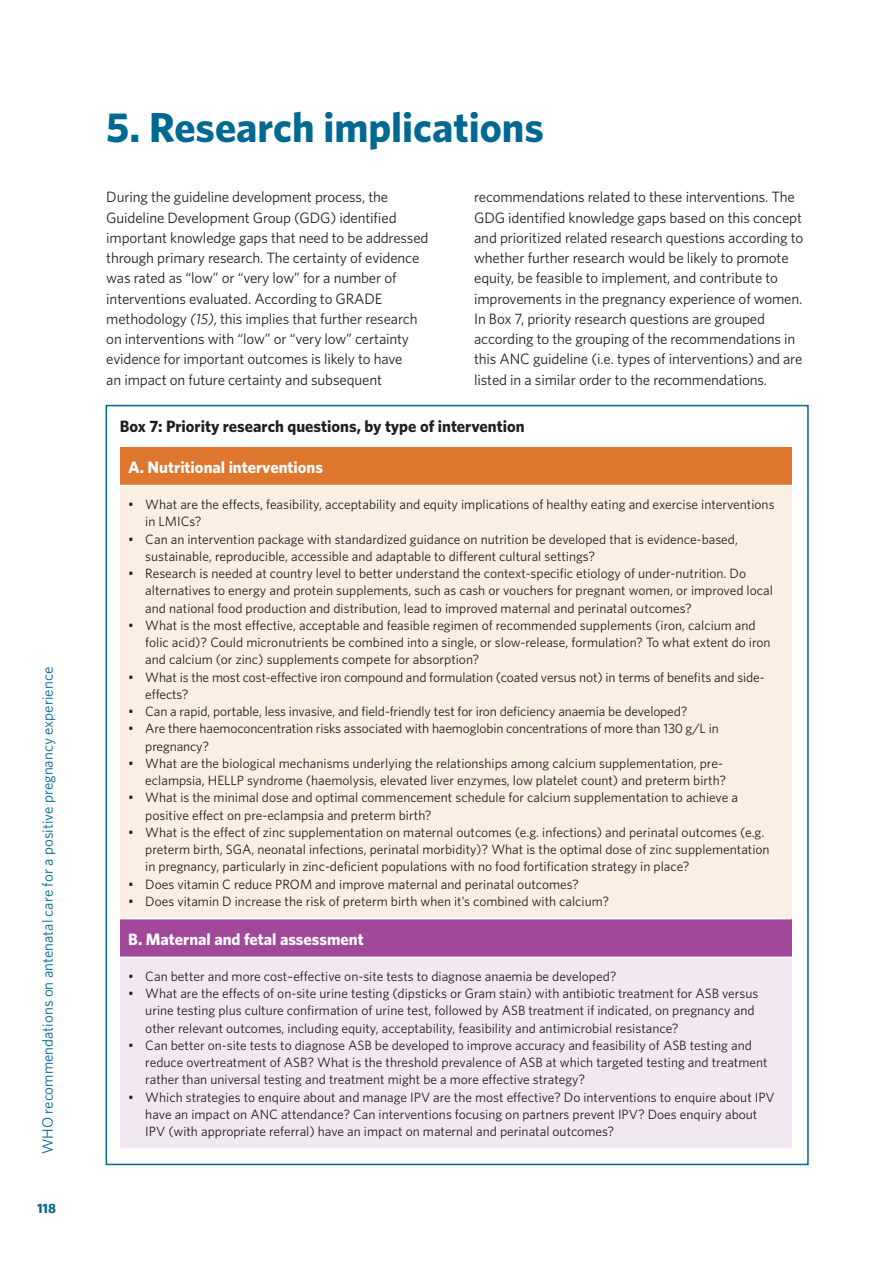
<style>
.page{position:relative;width:893px;height:1263px;background:#fff}
.page>*{position:absolute;margin:0;border:0;box-sizing:border-box;transform-origin:0 0}
.section_title{font:700 42px "Whitney";color:#006991}
.box_title{font:700 16.5px "Whitney";color:#231f20}
.body{font:700 16.5px "Whitney";color:#fff}
.box_text{font:700 16.5px "Whitney";color:#fff}
.body-2{font:15px/20.2px "Whitney";letter-spacing:-.01em;color:#231f20}
.t1{font:15px "Whitney";color:#006991}
.t2{font:13.5px/17.2px "Whitney";color:#231f20}
.t3{font:700 13.5px "Whitney";color:#006991}
.s1{font-style:italic}
</style>
<div class="page">
<div style="left:120px;top:447px;width:672px;height:38px;background:#de762d"></div>
<div style="left:120px;top:485px;width:672px;height:434px;background:#fbeee2"></div>
<div style="left:120px;top:919px;width:672px;height:38px;background:#a1489b"></div>
<div style="left:120px;top:957px;width:672px;height:192px;background:#f2e8f2"></div>
<hr style="left:120px;top:485px;width:672px;height:1px;background:#fff">
<hr style="left:120px;top:918px;width:672px;height:1px;background:#fff">
<hr style="left:120px;top:956px;width:672px;height:2px;background:#fff">
<hr style="left:120px;top:1148px;width:672px;height:2px;background:#fff">
<p class="t1" style="left:38px;top:1154px;width:489px;rotate:-90deg">WHO recommendations on antenatal care for a positive pregnancy experience</p>
<p class="t3" style="left:37px;top:1199px;width:20px">118</p>
<p class="section_title" style="left:106px;top:99px;width:439px">5. Research implications</p>
<p class="body-2" style="left:106px;top:187px;width:324px">During the guideline development process, the Guideline Development Group (GDG) identified important knowledge gaps that need to be addressed through primary research. The certainty of evidence was rated as “low” or “very low” for a number of interventions evaluated. According to GRADE methodology <span class="s1">(15)</span>, this implies that further research on interventions with “low” or “very low” certainty evidence for important outcomes is likely to have<br>an impact on future certainty and subsequent</p>
<p class="body-2" style="left:474px;top:187px;width:331px">recommendations related to these interventions. The GDG identified knowledge gaps based on this concept and prioritized related research questions according to whether further research would be likely to promote equity, be feasible to implement, and contribute to improvements in the pregnancy experience of women.<br>In Box 7, priority research questions are grouped according to the grouping of the recommendations in this ANC guideline (i.e. types of interventions) and are listed in a similar order to the recommendations.</p>
<p class="box_title" style="left:120px;top:415px;width:406px">Box 7: Priority research questions, by type of intervention</p>
<p class="box_text" style="left:128px;top:456px;width:196px">A. Nutritional interventions</p>
<p class="t2" style="left:145px;top:495px;width:631px;text-indent:-17px">• What are the effects, feasibility, acceptability and equity implications of healthy eating and exercise interventions in LMICs?</p>
<p class="t2" style="left:145px;top:530px;width:594px;text-indent:-17px">• Can an intervention package with standardized guidance on nutrition be developed that is evidence-based, sustainable, reproducible, accessible and adaptable to different cultural settings?</p>
<p class="t2" style="left:145px;top:564px;width:629px;text-indent:-17px">• Research is needed at country level to better understand the context-specific etiology of under-nutrition. Do alternatives to energy and protein supplements, such as cash or vouchers for pregnant women, or improved local and national food production and distribution, lead to improved maternal and perinatal outcomes?</p>
<p class="t2" style="left:145px;top:616px;width:627px;text-indent:-17px">• What is the most effective, acceptable and feasible regimen of recommended supplements (iron, calcium and folic acid)? Could micronutrients be combined into a single, or slow-release, formulation? To what extent do iron and calcium (or zinc) supplements compete for absorption?</p>
<p class="t2" style="left:145px;top:668px;width:621px;text-indent:-17px">• What is the most cost-effective iron compound and formulation (coated versus not) in terms of benefits and side&shy;effects?</p>
<p class="t2" style="left:128px;top:702px;width:561px">• Can a rapid, portable, less invasive, and field-friendly test for iron deficiency anaemia be developed?</p>
<p class="t2" style="left:145px;top:720px;width:575px;text-indent:-17px">• Are there haemoconcentration risks associated with haemoglobin concentrations of more than 130 g/L in pregnancy?</p>
<p class="t2" style="left:128px;top:754px;width:599px;text-align:right">• What are the biological mechanisms underlying the relationships among calcium supplementation, pre&shy;eclampsia, HELLP syndrome (haemolysis, elevated liver enzymes, low platelet count) and preterm birth?</p>
<p class="t2" style="left:145px;top:789px;width:594px;text-indent:-17px">• What is the minimal dose and optimal commencement schedule for calcium supplementation to achieve a positive effect on pre-eclampsia and preterm birth?</p>
<p class="t2" style="left:145px;top:823px;width:626px;text-indent:-17px">• What is the effect of zinc supplementation on maternal outcomes (e.g. infections) and perinatal outcomes (e.g. preterm birth, SGA, neonatal infections, perinatal morbidity)? What is the optimal dose of zinc supplementation in pregnancy, particularly in zinc-deficient populations with no food fortification strategy in place?</p>
<p class="t2" style="left:128px;top:875px;width:452px">• Does vitamin C reduce PROM and improve maternal and perinatal outcomes?</p>
<p class="t2" style="left:128px;top:892px;width:482px">• Does vitamin D increase the risk of preterm birth when it’s combined with calcium?</p>
<p class="body" style="left:128px;top:928px;width:237px">B. Maternal and fetal assessment</p>
<p class="t2" style="left:128px;top:967px;width:490px">• Can better and more cost–effective on-site tests to diagnose anaemia be developed?</p>
<p class="t2" style="left:145px;top:984px;width:614px;text-indent:-17px">• What are the effects of on-site urine testing (dipsticks or Gram stain) with antibiotic treatment for ASB versus urine testing plus culture confirmation of urine test, followed by ASB treatment if indicated, on pregnancy and other relevant outcomes, including equity, acceptability, feasibility and antimicrobial resistance?</p>
<p class="t2" style="left:145px;top:1036px;width:624px;text-indent:-17px">• Can better on-site tests to diagnose ASB be developed to improve accuracy and feasibility of ASB testing and reduce overtreatment of ASB? What is the threshold prevalence of ASB at which targeted testing and treatment rather than universal testing and treatment might be a more effective strategy?</p>
<p class="t2" style="left:145px;top:1088px;width:631px;text-indent:-17px">• Which strategies to enquire about and manage IPV are the most effective? Do interventions to enquire about IPV have an impact on ANC attendance? Can interventions focusing on partners prevent IPV? Does enquiry about<br>IPV (with appropriate referral) have an impact on maternal and perinatal outcomes?</p>
</div>
